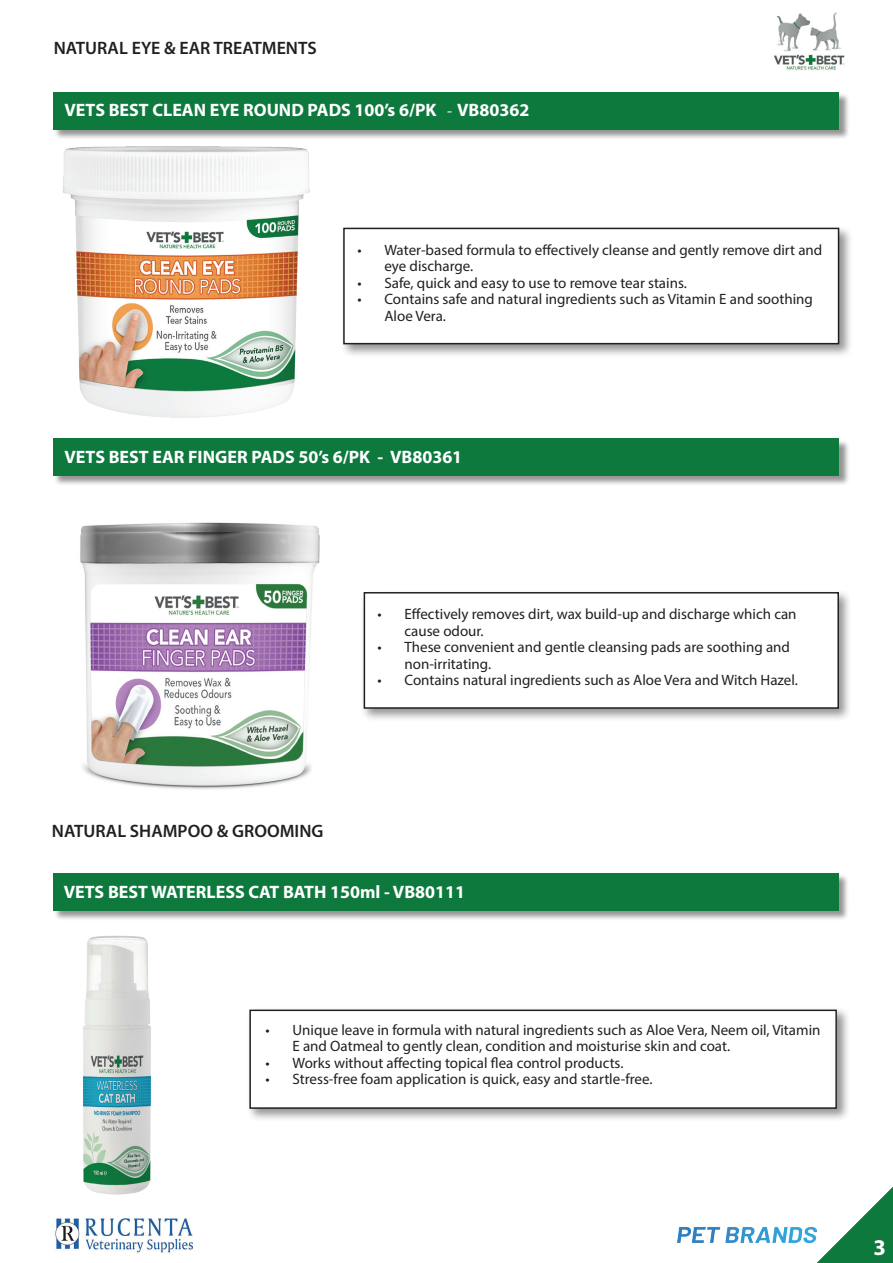
<style>
.page{position:relative;width:893px;height:1263px;background:#fff}
.page>*{position:absolute;margin:0;border:0;box-sizing:border-box;transform-origin:0 0}
.t1{font:700 22.5px "Myriad Pro";color:#fff}
.t2{font:700 18px "Myriad Pro";color:#fff}
.t3{font:18px "Myriad Variable Concept";color:#231f20}
.t4{font:15px/16.5px "Myriad Pro";color:#231f20}
.s1{font-family:"Minion Pro";font-weight:400}
</style>
<div class="page">
<svg style="left:817px;top:1186px;width:76px;height:77px"></svg>
<img style="left:678px;top:1226px;width:139px;height:16px">
<img style="left:774px;top:12px;width:71px;height:58px">
<img style="left:80px;top:522px;width:240px;height:268px">
<img style="left:62px;top:146px;width:248px;height:272px">
<div style="left:340px;top:225px;width:513px;height:133px;background:#231f20;opacity:.48"></div>
<div style="left:344px;top:228px;width:494px;height:116px;background:#fff"></div>
<div style="left:343px;top:228px;width:496px;height:116px;border:2px solid #231f20"></div>
<div style="left:361px;top:589px;width:492px;height:133px;background:#231f20;opacity:.48"></div>
<div style="left:364px;top:593px;width:474px;height:115px;background:#fff"></div>
<div style="left:364px;top:592px;width:475px;height:117px;border:2px solid #231f20"></div>
<div style="left:54px;top:92px;width:796px;height:47px;background:#231f20;opacity:.48"></div>
<div style="left:54px;top:92px;width:785px;height:37px;background:#0d793d"></div>
<div style="left:54px;top:439px;width:796px;height:47px;background:#231f20;opacity:.48"></div>
<div style="left:54px;top:439px;width:785px;height:37px;background:#0d793d"></div>
<img style="left:55px;top:1219px;width:138px;height:34px">
<div style="left:246px;top:1007px;width:604px;height:115px;background:#231f20;opacity:.48"></div>
<div style="left:250px;top:1010px;width:586px;height:98px;background:#fff"></div>
<div style="left:249px;top:1009px;width:588px;height:100px;border:2px solid #231f20"></div>
<div style="left:54px;top:874px;width:796px;height:47px;background:#231f20;opacity:.48"></div>
<div style="left:53px;top:873px;width:786px;height:37px;background:#0d793d"></div>
<img style="left:83px;top:935px;width:68px;height:260px">
<p class="t3" style="left:54px;top:37px;width:265px">NATURAL EYE &amp; EAR TREATMENTS</p>
<p class="t2" style="left:64px;top:98px;width:466px">VETS BEST CLEAN EYE ROUND PADS 100’s 6/PK <span class="s1">-</span> VB80362</p>
<p class="t4" style="left:384px;top:241px;width:439px;text-indent:-27px">• Water-based formula to effectively cleanse and gently remove dirt and eye discharge.</p>
<p class="t4" style="left:357px;top:274px;width:331px">• Safe, quick and easy to use to remove tear stains.</p>
<p class="t4" style="left:384px;top:291px;width:430px;text-indent:-27px">• Contains safe and natural ingredients such as Vitamin E and soothing<br>Aloe Vera.</p>
<p class="t2" style="left:64px;top:445px;width:399px">VETS BEST EAR FINGER PADS 50’s 6/PK - VB80361</p>
<p class="t3" style="left:52px;top:820px;width:273px">NATURAL SHAMPOO &amp; GROOMING</p>
<p class="t4" style="left:404px;top:606px;width:394px;text-indent:-27px">• Effectively removes dirt, wax build-up and discharge which can cause odour.</p>
<p class="t4" style="left:404px;top:639px;width:387px;text-indent:-27px">• These convenient and gentle cleansing pads are soothing and non-irritating.</p>
<p class="t4" style="left:377px;top:672px;width:422px">• Contains natural ingredients such as Aloe Vera and Witch Hazel.</p>
<p class="t2" style="left:64px;top:880px;width:403px">VETS BEST WATERLESS CAT BATH 150ml - VB80111</p>
<p class="t4" style="left:292px;top:1021px;width:529px;text-indent:-27px">• Unique leave in formula with natural ingredients such as Aloe Vera, Neem oil, Vitamin<br>E and Oatmeal to gently clean, condition and moisturise skin and coat.</p>
<p class="t4" style="left:265px;top:1054px;width:360px">• Works without affecting topical flea control products.</p>
<p class="t4" style="left:265px;top:1071px;width:388px">• Stress-free foam application is quick, easy and startle-free.</p>
<h1 class="t1" style="left:873px;top:1232px;width:14px">3</h1>
</div>
